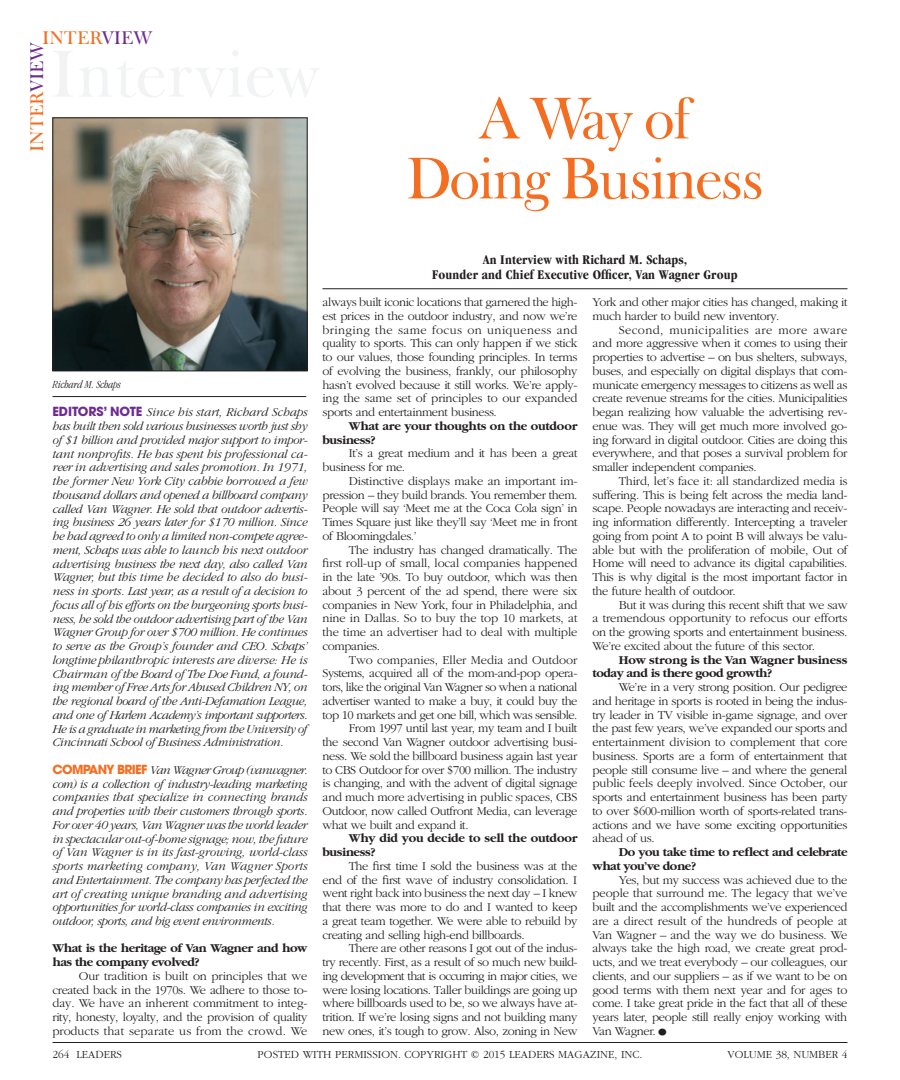
<style>
.page{position:relative;width:900px;height:1080px;background:#fff}
.page>*{position:absolute;margin:0;border:0;box-sizing:border-box;transform-origin:0 0}
.t1{font:60px/60px "Frys Baskerville BT";letter-spacing:-.04em;color:#f36e21;text-align:center}
.t2{font:18.75px "Frys Baskerville BT";color:#f36e21}
.t3{font:700 condensed 13.75px/15px "Garamond";letter-spacing:.01em;color:#231f20;text-align:center}
.t4{font:300 12.5px/13.8px "Garamond";letter-spacing:-.03em;color:#231f20;text-align:justify}
.t5{font:italic 300 12.5px/13.8px "Garamond";letter-spacing:-.03em;color:#231f20;text-align:justify}
.t6{font:700 12.5px/13.8px "Garamond";letter-spacing:-.01em;color:#231f20}
.t7{font:700 12.5px/13.8px "Garamond";letter-spacing:-.03em;color:#231f20}
.t8{font:300 12.5px "Garamond";color:#231f20}
.t9{font:300 11.25px "Garamond";color:#231f20}
.t10{font:italic 300 condensed 11.25px "Garamond";color:#231f20}
.s1{color:#6e2c91}
.s2{font-family:"Avant Garde";font-weight:700;font-style:normal;color:#6e2c91}
.s3{font-family:"Avant Garde";font-weight:700;font-style:normal;color:#f36e21}
.s4{font-size:22.5px}
</style>
<div class="page">
<img style="left:54px;top:120px;width:252px;height:249px">
<div style="left:52px;top:118px;width:256px;height:253px;border:1px solid #231f20"></div>
<hr style="left:52px;top:396px;width:254px;height:1px;background:#231f20">
<hr style="left:322px;top:288px;width:526px;height:1px;background:#231f20">
<hr style="left:52px;top:1042px;width:796px;height:1px;background:#231f20">
<h2 class="t2" style="left:42px;top:26px;width:112px">INTER<span class="s1">VIEW</span></h2>
<h2 class="t2" style="left:25px;top:152px;width:112px;rotate:-90deg">INTER<span class="s1">VIEW</span></h2>
<h1 class="t1" style="left:406px;top:87px;width:360px">A Way of<br>Doing Business</h1>
<p class="t10" style="left:53px;top:378px;width:70px">Richard M. Schaps</p>
<p class="t5" style="left:52px;top:406px;width:257px"><span class="s2">EDITORS’ NOTE</span> Since his start, Richard Schaps has built then sold various businesses worth just shy of $1 billion and provided major support to impor&shy;tant nonprofits. He has spent his professional ca&shy;reer in advertising and sales promotion. In 1971, the former New York City cabbie borrowed a few thousand dollars and opened a billboard company called Van Wagner. He sold that outdoor advertis&shy;ing business 26 years later for $170 million. Since he had agreed to only a limited non-compete agree&shy;ment, Schaps was able to launch his next outdoor advertising business the next day, also called Van Wagner, but this time he decided to also do busi&shy;ness in sports. Last year, as a result of a decision to focus all of his efforts on the burgeoning sports busi&shy;ness, he sold the outdoor advertising part of the Van Wagner Group for over $700 million. He continues to serve as the Group’s founder and CEO. Schaps’ longtime philanthropic interests are diverse: He is Chairman of the Board of The Doe Fund, a found&shy;ing member of Free Arts for Abused Children NY, on the regional board of the Anti-Defamation League, and one of Harlem Academy’s important supporters.<br>He is a graduate in marketing from the University of Cincinnati School of Business Administration.</p>
<p class="t5" style="left:52px;top:763px;width:257px"><span class="s3">COMPANY BRIEF</span> Van Wagner Group (vanwagner. com) is a collection of industry-leading marketing companies that specialize in connecting brands and properties with their customers through sports.<br>For over 40 years, Van Wagner was the world leader in spectacular out-of-home signage; now, the future of Van Wagner is in its fast-growing, world-class sports marketing company, Van Wagner Sports and Entertainment. The company has perfected the art of creating unique branding and advertising opportunities for world-class companies in exciting outdoor, sports, and big event environments.</p>
<p class="t7" style="left:52px;top:942px;width:257px">What is the heritage of Van Wagner and how has the company evolved?</p>
<p class="t4" style="left:52px;top:969px;width:257px;text-indent:26px">Our tradition is built on principles that we created back in the 1970s. We adhere to those to&shy;day. We have an inherent commitment to integ&shy;rity, honesty, loyalty, and the provision of quality products that separate us from the crowd. We</p>
<p class="t3" style="left:432px;top:252px;width:307px">An Interview with Richard M. Schaps,<br>Founder and Chief Executive Officer, Van Wagner Group</p>
<p class="t4" style="left:322px;top:296px;width:257px">always built iconic locations that garnered the high&shy;est prices in the outdoor industry, and now we’re bringing the same focus on uniqueness and quality to sports. This can only happen if we stick to our values, those founding principles. In terms of evolving the business, frankly, our philosophy hasn’t evolved because it still works. We’re apply&shy;ing the same set of principles to our expanded sports and entertainment business.</p>
<p class="t6" style="left:322px;top:419px;width:256px;text-indent:26px">What are your thoughts on the outdoor business?</p>
<p class="t4" style="left:322px;top:447px;width:257px;text-indent:26px">It’s a great medium and it has been a great business for me.</p>
<p class="t4" style="left:322px;top:474px;width:257px;text-indent:26px">Distinctive displays make an important im&shy;pression – they build brands. You remember them.<br>People will say ‘Meet me at the Coca Cola sign’ in Times Square just like they’ll say ‘Meet me in front of Bloomingdales.’</p>
<p class="t4" style="left:322px;top:543px;width:257px;text-indent:26px">The industry has changed dramatically. The first roll-up of small, local companies happened in the late ’90s. To buy outdoor, which was then about 3 percent of the ad spend, there were six companies in New York, four in Philadelphia, and nine in Dallas. So to buy the top 10 markets, at the time an advertiser had to deal with multiple companies.</p>
<p class="t8" style="left:349px;top:653px;width:230px">Two companies, Eller Media and Outdoor</p>
<p class="t4" style="left:322px;top:667px;width:257px">Systems, acquired all of the mom-and-pop opera-</p>
<p class="t4" style="left:322px;top:681px;width:256px">tors, like the original Van Wagner so when a national</p>
<p class="t4" style="left:322px;top:694px;width:256px">advertiser wanted to make a buy, it could buy the</p>
<p class="t4" style="left:322px;top:708px;width:256px">top 10 markets and get one bill, which was sensible.</p>
<p class="t4" style="left:349px;top:722px;width:230px">From 1997 until last year, my team and I built</p>
<p class="t4" style="left:322px;top:736px;width:257px">the second Van Wagner outdoor advertising busi-</p>
<p class="t4" style="left:322px;top:749px;width:257px">ness. We sold the billboard business again last year</p>
<p class="t4" style="left:322px;top:763px;width:257px">to CBS Outdoor for over $700 million. The industry</p>
<p class="t4" style="left:322px;top:777px;width:256px">is changing, and with the advent of digital signage</p>
<p class="t4" style="left:322px;top:791px;width:256px">and much more advertising in public spaces, CBS</p>
<p class="t4" style="left:322px;top:804px;width:256px">Outdoor, now called Outfront Media, can leverage</p>
<p class="t4" style="left:322px;top:818px;width:148px">what we built and expand it.</p>
<p class="t6" style="left:322px;top:832px;width:257px;text-indent:26px">Why did you decide to sell the outdoor business?</p>
<p class="t4" style="left:322px;top:859px;width:257px;text-indent:26px">The first time I sold the business was at the end of the first wave of industry consolidation. I went right back into business the next day – I knew that there was more to do and I wanted to keep a great team together. We were able to rebuild by creating and selling high-end billboards.</p>
<p class="t4" style="left:322px;top:942px;width:257px;text-indent:26px">There are other reasons I got out of the indus&shy;try recently. First, as a result of so much new build&shy;ing development that is occurring in major cities, we were losing locations. Taller buildings are going up where billboards used to be, so we always have at&shy;trition. If we’re losing signs and not building many new ones, it’s tough to grow. Also, zoning in New</p>
<p class="t4" style="left:592px;top:296px;width:257px">York and other major cities has changed, making it much harder to build new inventory.</p>
<p class="t4" style="left:592px;top:323px;width:257px;text-indent:26px">Second, municipalities are more aware and more aggressive when it comes to using their properties to advertise – on bus shelters, subways, buses, and especially on digital displays that com&shy;municate emergency messages to citizens as well as create revenue streams for the cities. Municipalities began realizing how valuable the advertising rev&shy;enue was. They will get much more involved go&shy;ing forward in digital outdoor. Cities are doing this everywhere, and that poses a survival problem for smaller independent companies.</p>
<p class="t4" style="left:592px;top:474px;width:257px;text-indent:26px">Third, let’s face it: all standardized media is suffering. This is being felt across the media land&shy;scape. People nowadays are interacting and receiv&shy;ing information differently. Intercepting a traveler going from point A to point B will always be valu&shy;able but with the proliferation of mobile, Out of Home will need to advance its digital capabilities.<br>This is why digital is the most important factor in the future health of outdoor.</p>
<p class="t4" style="left:592px;top:598px;width:257px;text-indent:26px">But it was during this recent shift that we saw a tremendous opportunity to refocus our efforts on the growing sports and entertainment business.<br>We’re excited about the future of this sector.</p>
<p class="t6" style="left:592px;top:653px;width:257px;text-indent:26px">How strong is the Van Wagner business today and is there good growth?</p>
<p class="t4" style="left:592px;top:681px;width:257px;text-indent:26px">We’re in a very strong position. Our pedigree and heritage in sports is rooted in being the indus&shy;try leader in TV visible in-game signage, and over the past few years, we’ve expanded our sports and entertainment division to complement that core business. Sports are a form of entertainment that people still consume live – and where the general public feels deeply involved. Since October, our sports and entertainment business has been party to over $600-million worth of sports-related trans&shy;actions and we have some exciting opportunities ahead of us.</p>
<p class="t7" style="left:592px;top:846px;width:257px;text-indent:26px">Do you take time to reflect and celebrate what you’ve done?</p>
<p class="t4" style="left:592px;top:873px;width:257px;text-indent:26px">Yes, but my success was achieved due to the people that surround me. The legacy that we’ve built and the accomplishments we’ve experienced are a direct result of the hundreds of people at Van Wagner – and the way we do business. We always take the high road, we create great prod&shy;ucts, and we treat everybody – our colleagues, our clients, and our suppliers – as if we want to be on good terms with them next year and for ages to come. I take great pride in the fact that all of these years later, people still really enjoy working with Van Wagner.<span class="s4">•</span></p>
<p class="t9" style="left:52px;top:1048px;width:71px">264 LEADERS</p>
<p class="t9" style="left:258px;top:1048px;width:386px">POSTED WITH PERMISSION. COPYRIGHT © 2015 LEADERS MAGAZINE, INC.</p>
<p class="t9" style="left:728px;top:1048px;width:121px">VOLUME 38, NUMBER 4</p>
</div>
